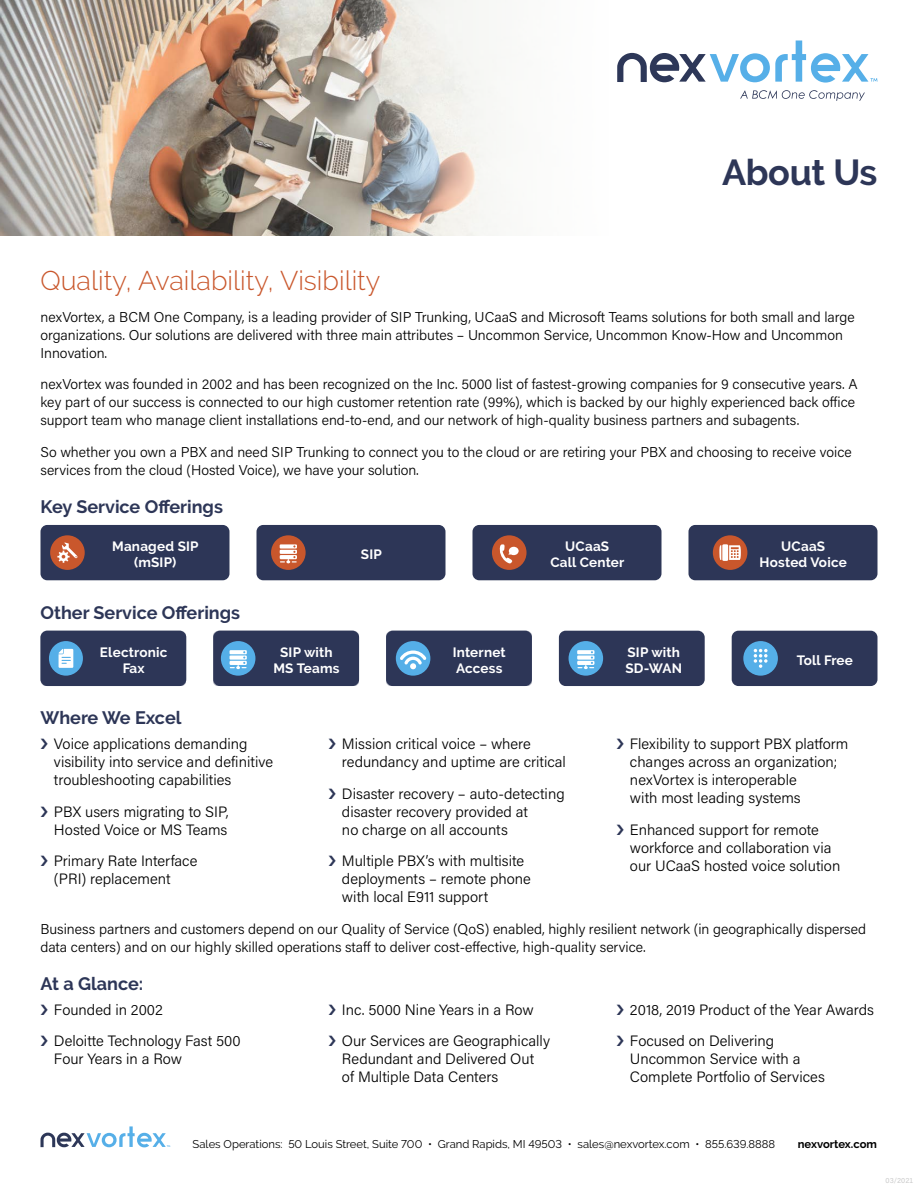
<style>
.page{position:relative;width:918px;height:1188px;background:#fff}
.page>*{position:absolute;margin:0;border:0;box-sizing:border-box;transform-origin:0 0}
.t1{font:700 36px "Raleway";letter-spacing:-.01em;color:#2d3657}
.t2{font:300 27px "Raleway";color:#c9572c}
.t3{font:700 18px "Raleway";color:#2d3657}
.t4{font:300 15px/18px "Acumin Pro";color:#000}
.t5{font:300 14.25px/18px "Acumin Pro";color:#000}
.t6{font:700 13.5px/16.2px "Raleway";letter-spacing:.015em;color:#fff;text-align:center}
.t7{font:11.25px "Raleway";color:#000}
.t8{font:700 11.25px "Raleway";letter-spacing:-.005em;color:#000}
.t9{font:7.5px "Acumin Pro";color:#cbcbcb}
</style>
<div class="page">
<svg style="left:41px;top:1126px;width:129px;height:21px"></svg>
<img style="left:0;top:0;width:497px;height:235px">
<div style="left:40px;top:525px;width:190px;height:55px;background:#2d3657;border-radius:7px"></div>
<div style="left:50px;top:535px;width:35px;height:35px;background:#c9572c;border-radius:50%"></div>
<svg style="left:57px;top:542px;width:21px;height:21px"></svg>
<div style="left:472px;top:525px;width:190px;height:55px;background:#2d3657;border-radius:7px"></div>
<div style="left:492px;top:535px;width:35px;height:35px;background:#c9572c;border-radius:50%"></div>
<svg style="left:499px;top:544px;width:20px;height:20px"></svg>
<div style="left:256px;top:525px;width:190px;height:55px;background:#2d3657;border-radius:7px"></div>
<div style="left:271px;top:535px;width:35px;height:35px;background:#c9572c;border-radius:50%"></div>
<svg style="left:279px;top:544px;width:18px;height:19px"></svg>
<div style="left:688px;top:525px;width:190px;height:55px;background:#2d3657;border-radius:7px"></div>
<div style="left:713px;top:535px;width:34px;height:35px;background:#c9572c;border-radius:50%"></div>
<svg style="left:719px;top:544px;width:22px;height:17px"></svg>
<div style="left:213px;top:631px;width:146px;height:55px;background:#2d3657;border-radius:7px"></div>
<div style="left:221px;top:641px;width:35px;height:35px;background:#2d3657;opacity:.5"></div>
<div style="left:221px;top:641px;width:34px;height:35px;background:#55afe8;border-radius:50%"></div>
<svg style="left:229px;top:650px;width:18px;height:19px"></svg>
<div style="left:559px;top:631px;width:146px;height:55px;background:#2d3657;border-radius:7px"></div>
<div style="left:568px;top:641px;width:35px;height:35px;background:#2d3657;opacity:.5"></div>
<div style="left:569px;top:641px;width:34px;height:35px;background:#55afe8;border-radius:50%"></div>
<svg style="left:577px;top:650px;width:18px;height:19px"></svg>
<div style="left:40px;top:631px;width:146px;height:55px;background:#2d3657;border-radius:7px"></div>
<div style="left:49px;top:641px;width:34px;height:35px;background:#55afe8;border-radius:50%"></div>
<svg style="left:58px;top:649px;width:15px;height:19px"></svg>
<div style="left:386px;top:631px;width:146px;height:55px;background:#2d3657;border-radius:7px"></div>
<div style="left:396px;top:641px;width:34px;height:35px;background:#2d3657;opacity:.5"></div>
<div style="left:396px;top:641px;width:34px;height:35px;background:#55afe8;border-radius:50%"></div>
<svg style="left:400px;top:650px;width:26px;height:19px"></svg>
<div style="left:732px;top:631px;width:145px;height:55px;background:#2d3657;border-radius:7px"></div>
<div style="left:743px;top:641px;width:35px;height:35px;background:#55afe8;border-radius:50%"></div>
<svg style="left:754px;top:649px;width:14px;height:19px"></svg>
<svg style="left:740px;top:90px;width:125px;height:11px"></svg>
<svg style="left:617px;top:41px;width:261px;height:42px"></svg>
<h1 class="t1" style="left:722px;top:152px;width:157px">About Us</h1>
<h2 class="t2" style="left:40px;top:265px;width:341px">Quality, Availability, Visibility</h2>
<p class="t5" style="left:40px;top:307px;width:816px">nexVortex, a BCM One Company, is a leading provider of SIP Trunking, UCaaS and Microsoft Teams solutions for both small and large organizations. Our solutions are delivered with three main attributes – Uncommon Service, Uncommon Know-How and Uncommon<br>Innovation.</p>
<p class="t5" style="left:40px;top:375px;width:819px">nexVortex was founded in 2002 and has been recognized on the Inc. 5000 list of fastest-growing companies for 9 consecutive years. A key part of our success is connected to our high customer retention rate (99%), which is backed by our highly experienced back office support team who manage client installations end-to-end, and our network of high-quality business partners and subagents.</p>
<p class="t5" style="left:40px;top:442px;width:813px">So whether you own a PBX and need SIP Trunking to connect you to the cloud or are retiring your PBX and choosing to receive voice services from the cloud (Hosted Voice), we have your solution.</p>
<p class="t3" style="left:40px;top:496px;width:184px">Key Service Offerings</p>
<p class="t6" style="left:112px;top:538px;width:88px">Managed SIP (mSIP)</p>
<p class="t6" style="left:550px;top:538px;width:76px">UCaaS<br>Call Center</p>
<p class="t6" style="left:361px;top:546px;width:22px">SIP</p>
<p class="t6" style="left:760px;top:538px;width:89px">UCaaS<br>Hosted Voice</p>
<p class="t3" style="left:40px;top:602px;width:201px">Other Service Offerings</p>
<p class="t6" style="left:100px;top:644px;width:69px">Electronic<br>Fax</p>
<p class="t6" style="left:453px;top:644px;width:55px;text-align:left">Internet<br>Access</p>
<p class="t6" style="left:797px;top:652px;width:58px">Toll Free</p>
<p class="t3" style="left:40px;top:708px;width:143px">Where We Excel</p>
<p class="t4" style="left:54px;top:734px;width:221px">Voice applications demanding visibility into service and definitive troubleshooting capabilities</p>
<p class="t4" style="left:54px;top:802px;width:176px">PBX users migrating to SIP,<br>Hosted Voice or MS Teams</p>
<p class="t4" style="left:54px;top:851px;width:145px">Primary Rate Interface (PRI) replacement</p>
<p class="t6" style="left:273px;top:644px;width:68px">SIP with<br>MS Teams</p>
<p class="t6" style="left:625px;top:644px;width:58px;text-align:left">SIP with<br>SD-WAN</p>
<p class="t4" style="left:630px;top:734px;width:220px">Flexibility to support PBX platform changes across an organization; nexVortex is interoperable<br>with most leading systems</p>
<p class="t4" style="left:630px;top:820px;width:212px">Enhanced support for remote workforce and collaboration via our UCaaS hosted voice solution</p>
<p class="t4" style="left:342px;top:734px;width:226px">Mission critical voice – where redundancy and uptime are critical</p>
<p class="t4" style="left:342px;top:784px;width:224px">Disaster recovery – auto-detecting disaster recovery provided at<br>no charge on all accounts</p>
<p class="t4" style="left:342px;top:851px;width:190px">Multiple PBX’s with multisite deployments – remote phone with local E911 support</p>
<p class="t5" style="left:40px;top:919px;width:827px">Business partners and customers depend on our Quality of Service (QoS) enabled, highly resilient network (in geographically dispersed data centers) and on our highly skilled operations staff to deliver cost-effective, high-quality service.</p>
<p class="t3" style="left:40px;top:973px;width:104px">At a Glance:</p>
<p class="t4" style="left:54px;top:993px;width:188px;line-height:31.5px">Founded in 2002<br>Deloitte Technology Fast 500</p>
<p class="t4" style="left:54px;top:1049px;width:130px">Four Years in a Row</p>
<p class="t4" style="left:630px;top:993px;width:246px;line-height:31.5px">2018, 2019 Product of the Year Awards<br>Focused on Delivering</p>
<p class="t4" style="left:630px;top:1049px;width:196px">Uncommon Service with a<br>Complete Portfolio of Services</p>
<p class="t4" style="left:342px;top:993px;width:210px;line-height:31.5px">Inc. 5000 Nine Years in a Row<br>Our Services are Geographically</p>
<p class="t4" style="left:342px;top:1049px;width:194px">Redundant and Delivered Out of Multiple Data Centers</p>
<p class="t7" style="left:193px;top:1137px;width:584px">Sales Operations: 50 Louis Street, Suite 700 • Grand Rapids, MI 49503 • sales@nexvortex.com • 855.639.8888</p>
<p class="t8" style="left:798px;top:1137px;width:81px">nexvortex.com</p>
<p class="t9" style="left:886px;top:1176px;width:29px">03/2021</p>
</div>
